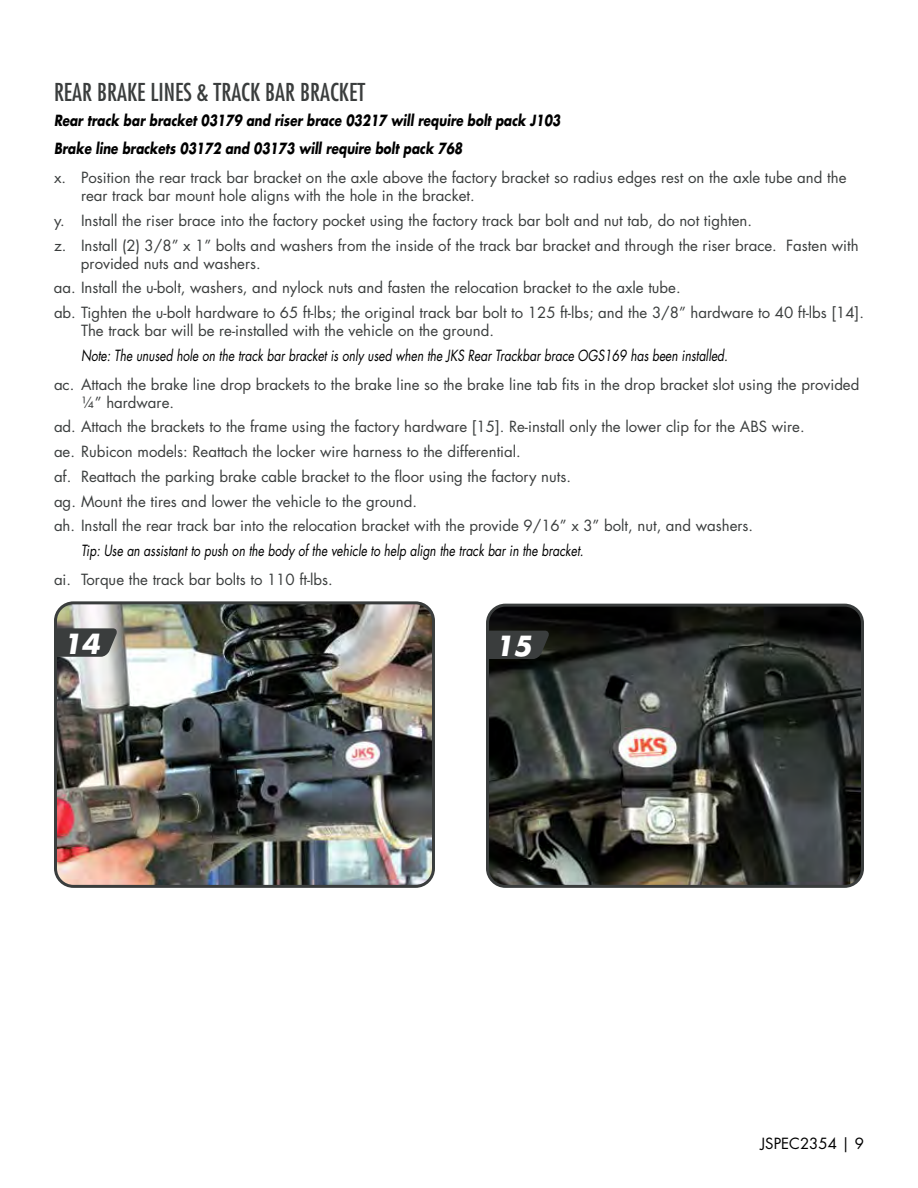
<style>
.page{position:relative;width:918px;height:1188px;background:#fff}
.page>*{position:absolute;margin:0;border:0;box-sizing:border-box;transform-origin:0 0}
.t1{font:italic 700 27px "Futura Std";color:#fff}
.t2{font:condensed 24px "Futura Std";color:#3a3d3d}
.t3{font:15px/24.8px "Futura Std";color:#3a3d3d}
.t4{font:italic 15px "Futura Std";color:#000;scale:.8 1}
.t5{font:italic 700 15px/28.8px "Futura Std";color:#000;scale:.8 1}
.t6{font:15px "Futura Std";color:#000}
</style>
<div class="page">
<img style="left:58px;top:605px;width:373px;height:279px">
<div style="left:54px;top:601px;width:381px;height:287px;border:3px solid #3a3d3d;border-radius:18px"></div>
<svg style="left:54px;top:628px;width:64px;height:29px;background:#474a4a"></svg>
<img style="left:490px;top:605px;width:370px;height:279px">
<div style="left:486px;top:604px;width:378px;height:284px;border:3px solid #3a3d3d;border-radius:18px"></div>
<svg style="left:486px;top:631px;width:64px;height:28px;background:#373a39"></svg>
<h2 class="t2" style="left:54px;top:78px;width:313px">REAR BRAKE LINES &amp; TRACK BAR BRACKET</h2>
<p class="t5" style="left:54px;top:106px;width:635px">Rear track bar bracket 03179 and riser brace 03217 will require bolt pack J103<br>Brake line brackets 03172 and 03173 will require bolt pack 768</p>
<p class="t3" style="left:81px;top:169px;width:767px;line-height:18px;text-indent:-27px">x. Position the rear track bar bracket on the axle above the factory bracket so radius edges rest on the axle tube and the rear track bar mount hole aligns with the hole in the bracket.</p>
<p class="t3" style="left:54px;top:208px;width:806px">y. Install the riser brace into the factory pocket using the factory track bar bolt and nut tab, do not tighten.<br>z. Install (2) 3/8” x 1” bolts and washers from the inside of the track bar bracket and through the riser brace. Fasten with</p>
<p class="t3" style="left:54px;top:251px;width:811px;text-indent:27px">provided nuts and washers.<br>aa. Install the u-bolt, washers, and nylock nuts and fasten the relocation bracket to the axle tube.<br>ab. Tighten the u-bolt hardware to 65 ft-lbs; the original track bar bolt to 125 ft-lbs; and the 3/8” hardware to 40 ft-lbs [14].</p>
<p class="t3" style="left:81px;top:318px;width:414px">The track bar will be re-installed with the vehicle on the ground.</p>
<p class="t4" style="left:81px;top:346px;width:810px">Note: The unused hole on the track bar bracket is only used when the JKS Rear Trackbar brace OGS169 has been installed.</p>
<p class="t3" style="left:81px;top:375px;width:780px;line-height:18px;text-indent:-27px">ac. Attach the brake line drop brackets to the brake line so the brake line tab fits in the drop bracket slot using the provided ¼ ” hardware.</p>
<p class="t3" style="left:54px;top:415px;width:752px">ad. Attach the brackets to the frame using the factory hardware [15]. Re-install only the lower clip for the ABS wire. ae. Rubicon models: Reattach the locker wire harness to the differential.<br>af. Reattach the parking brake cable bracket to the floor using the factory nuts.<br>ag. Mount the tires and lower the vehicle to the ground.<br>ah. Install the rear track bar into the relocation bracket with the provide 9/16” x 3” bolt, nut, and washers.</p>
<p class="t4" style="left:81px;top:541px;width:630px">Tip: Use an assistant to push on the body of the vehicle to help align the track bar in the bracket.</p>
<p class="t3" style="left:54px;top:567px;width:280px">ai. Torque the track bar bolts to 110 ft-lbs.</p>
<h1 class="t1" style="left:63px;top:626px;width:39px">14</h1>
<h1 class="t1" style="left:495px;top:628px;width:39px">15</h1>
<p class="t6" style="left:761px;top:1134px;width:105px">JSPEC2354 | 9</p>
</div>
